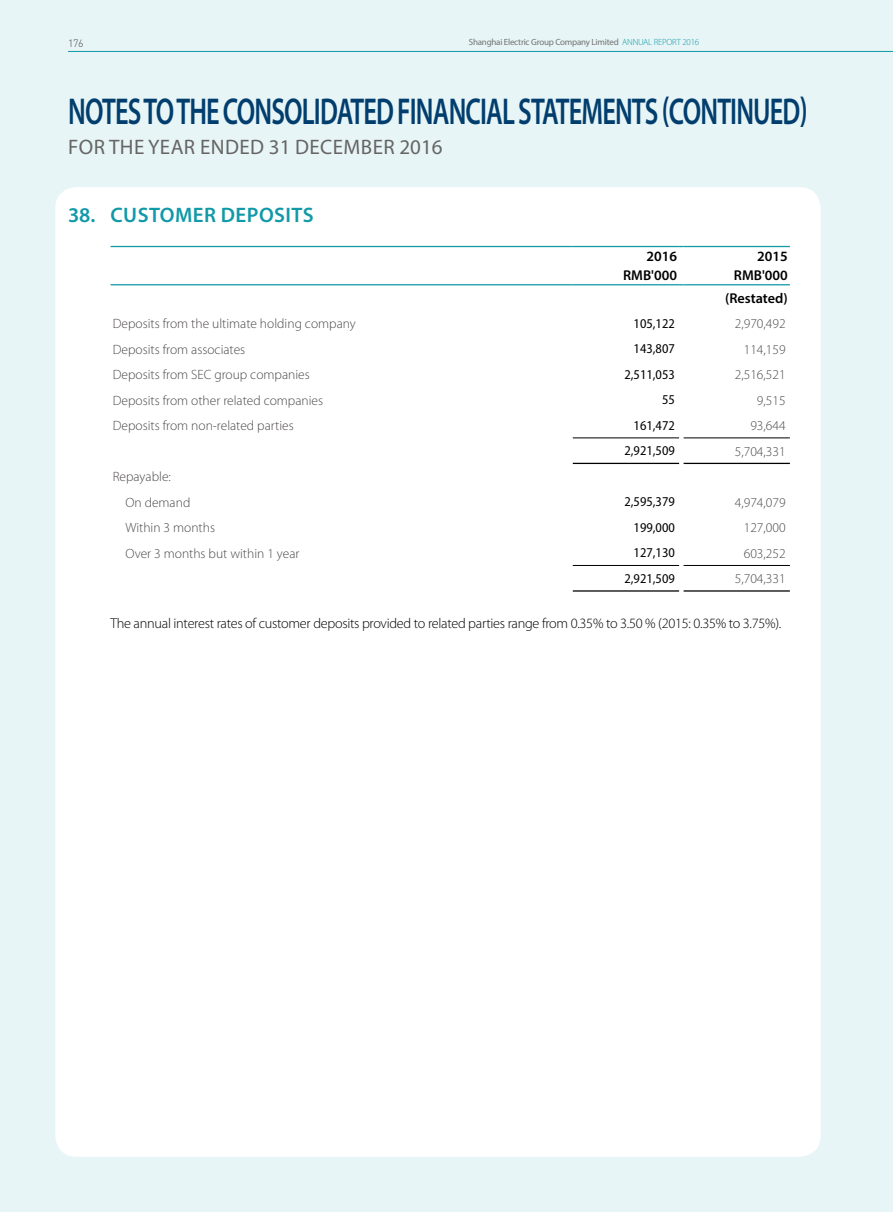
<style>
.page{position:relative;width:893px;height:1212px;background:#e7f5f6}
.page>*{position:absolute;margin:0;border:0;box-sizing:border-box;transform-origin:0 0}
.t1{font:600 37.5px "Myriad Pro";letter-spacing:-.03em;color:#013e6e;scale:.7 1}
.t2{font:21px "Myriad Pro";letter-spacing:.02em;color:#666464}
.t3{font:600 21px "Myriad Pro";letter-spacing:.02em;color:#1199a8}
.t4{font:300 14.25px "Myriad Pro";letter-spacing:-.02em;color:#000}
.t5{font:600 14.25px/22.4px "Myriad Pro";color:#000;text-align:right}
.t6{font:300 13.5px/25.5px "Myriad Pro";color:#4c4948}
.t7{font:semi-condensed 13.5px "Myriad Pro";color:#000}
.t8{font:300 10.5px "DIN";color:#4c4948}
.t9{font:9px "Myriad Pro";letter-spacing:-.025em;color:#727171}
.s1{font-weight:300;color:#1199a8}
</style>
<div class="page">
<hr style="left:68px;top:51px;width:825px;height:1px;background:#1199a8">
<div style="left:55px;top:187px;width:766px;height:970px;background:#fff;border-radius:21px"></div>
<hr style="left:573px;top:438px;width:106px;height:1px;background:#000">
<hr style="left:684px;top:438px;width:106px;height:1px;background:#000">
<hr style="left:111px;top:246px;width:462px;height:1px;background:#1199a8">
<hr style="left:573px;top:246px;width:106px;height:1px;background:#1199a8">
<hr style="left:684px;top:246px;width:106px;height:1px;background:#1199a8">
<hr style="left:573px;top:463px;width:106px;height:1px;background:#000">
<hr style="left:684px;top:463px;width:106px;height:1px;background:#000">
<hr style="left:573px;top:565px;width:106px;height:1px;background:#000">
<hr style="left:684px;top:565px;width:106px;height:1px;background:#000">
<hr style="left:573px;top:590px;width:106px;height:2px;background:#000">
<hr style="left:684px;top:590px;width:106px;height:2px;background:#000">
<hr style="left:111px;top:284px;width:462px;height:1px;background:#1199a8">
<hr style="left:573px;top:284px;width:106px;height:1px;background:#1199a8">
<hr style="left:684px;top:284px;width:106px;height:1px;background:#1199a8">
<p class="t8" style="left:68px;top:36px;width:17px">176</p>
<p class="t9" style="left:469px;top:36px;width:232px">Shanghai Electric Group Company Limited <span class="s1">ANNUAL REPORT 2016</span></p>
<h1 class="t1" style="left:68px;top:87px;width:1058px">NOTES TO THE CONSOLIDATED FINANCIAL STATEMENTS (CONTINUED)</h1>
<h2 class="t2" style="left:68px;top:134px;width:376px">FOR THE YEAR ENDED 31 DECEMBER 2016</h2>
<h2 class="t3" style="left:68px;top:202px;width:247px">38. CUSTOMER DEPOSITS</h2>
<p class="t5" style="left:646px;top:245px;width:32px">2016</p>
<p class="t5" style="left:757px;top:245px;width:32px">2015</p>
<p class="t5" style="left:623px;top:264px;width:55px">RMB'000</p>
<p class="t5" style="left:725px;top:264px;width:64px">RMB'000 (Restated)</p>
<p class="t6" style="left:113px;top:311px;width:245px">Deposits from the ultimate holding company</p>
<p class="t7" style="left:634px;top:316px;width:43px">105,122</p>
<p class="t6" style="left:735px;top:311px;width:52px">2,970,492</p>
<p class="t6" style="left:113px;top:336px;width:134px">Deposits from associates</p>
<p class="t7" style="left:634px;top:341px;width:43px">143,807</p>
<p class="t6" style="left:744px;top:336px;width:43px">114,159</p>
<p class="t6" style="left:113px;top:362px;width:199px">Deposits from SEC group companies</p>
<p class="t7" style="left:624px;top:367px;width:52px">2,511,053</p>
<p class="t6" style="left:735px;top:362px;width:52px">2,516,521</p>
<p class="t6" style="left:113px;top:388px;width:212px">Deposits from other related companies</p>
<p class="t7" style="left:662px;top:392px;width:14px">55</p>
<p class="t6" style="left:757px;top:388px;width:30px">9,515</p>
<p class="t6" style="left:113px;top:413px;width:183px">Deposits from non-related parties</p>
<p class="t7" style="left:634px;top:418px;width:43px">161,472</p>
<p class="t6" style="left:750px;top:413px;width:37px">93,644</p>
<p class="t7" style="left:624px;top:443px;width:52px">2,921,509</p>
<p class="t6" style="left:735px;top:439px;width:52px">5,704,331</p>
<p class="t6" style="left:125px;top:464px;width:66px;text-indent:-13px">Repayable:<br>On demand</p>
<p class="t7" style="left:624px;top:494px;width:52px">2,595,379</p>
<p class="t6" style="left:735px;top:490px;width:52px">4,974,079</p>
<p class="t6" style="left:125px;top:515px;width:91px">Within 3 months</p>
<p class="t7" style="left:634px;top:520px;width:43px">199,000</p>
<p class="t6" style="left:744px;top:515px;width:43px">127,000</p>
<p class="t6" style="left:125px;top:541px;width:175px">Over 3 months but within 1 year</p>
<p class="t7" style="left:634px;top:545px;width:43px">127,130</p>
<p class="t6" style="left:744px;top:541px;width:43px">603,252</p>
<p class="t7" style="left:624px;top:571px;width:52px">2,921,509</p>
<p class="t6" style="left:735px;top:566px;width:52px">5,704,331</p>
<p class="t4" style="left:111px;top:615px;width:672px">The annual interest rates of customer deposits provided to related parties range from 0.35% to 3.50 % (2015: 0.35% to 3.75%).</p>
</div>
